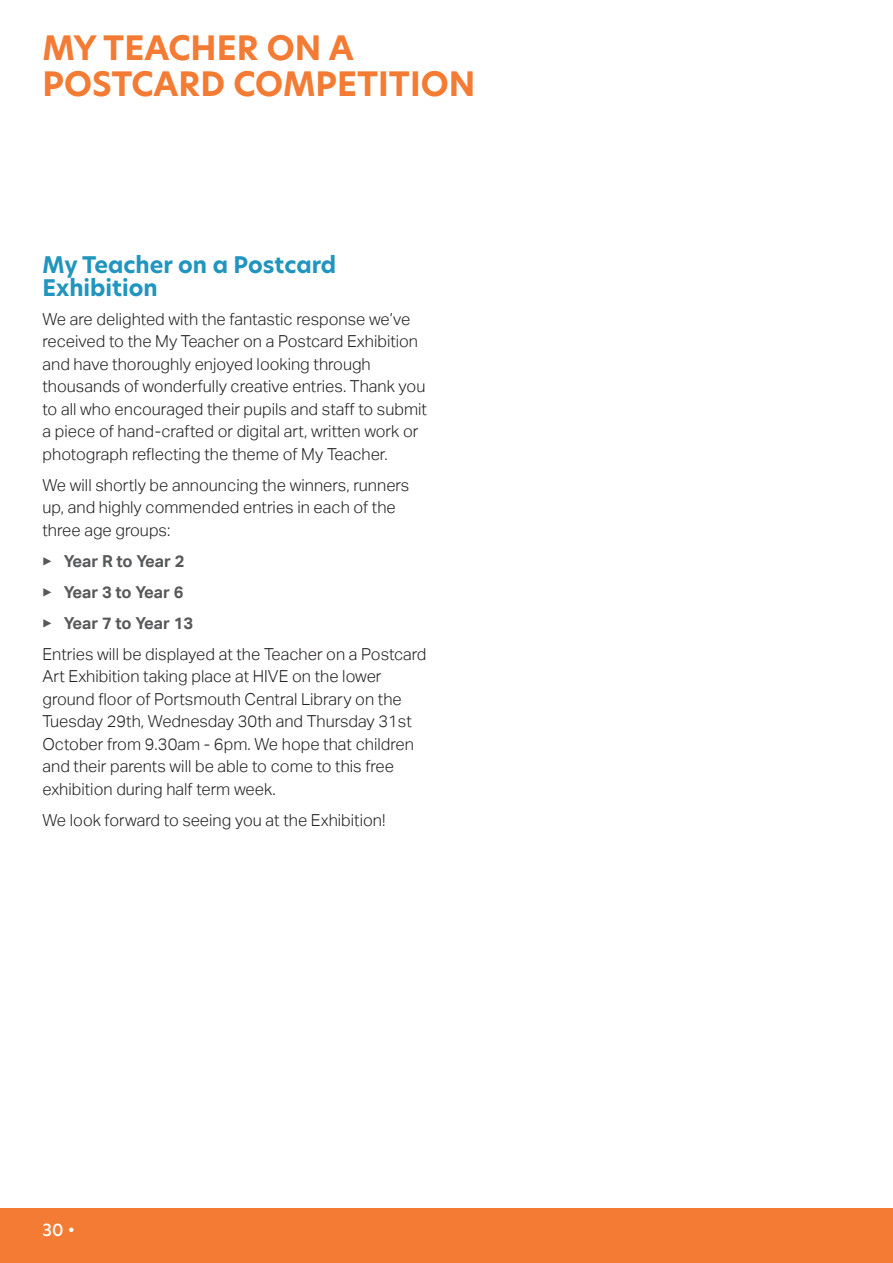
<style>
.page{position:relative;width:893px;height:1263px;background:#fff}
.page>*{position:absolute;margin:0;border:0;box-sizing:border-box;transform-origin:0 0}
.Award{font:700 33px/36px "Hero New";color:#f37b33}
.School{font:700 22.5px/22.5px "Hero New";color:#2195be}
.Body{font:300 16.5px/22.5px "Aktiv Grotesk";color:#231f20}
.t1{font:700 16.5px "Aktiv Grotesk";color:#57585a}
.t2{font:500 16.5px "Hero New";color:#fff}
.s1{font-weight:400}
</style>
<div class="page">
<div style="left:0;top:1208px;width:893px;height:55px;background:#f37b33"></div>
<p class="Award" style="left:43px;top:30px;width:434px">MY TEACHER ON A<br>POSTCARD COMPETITION</p>
<p class="School" style="left:43px;top:254px;width:295px">My Teacher on a Postcard<br>Exhibition</p>
<p class="Body" style="left:43px;top:308px;width:386px">We are delighted with the fantastic response we’ve received to the My Teacher on a Postcard Exhibition and have thoroughly enjoyed looking through thousands of wonderfully creative entries. Thank you to all who encouraged their pupils and staff to submit a piece of hand-crafted or digital art, written work or photograph reflecting the theme of My Teacher.</p>
<p class="Body" style="left:43px;top:474px;width:368px">We will shortly be announcing the winners, runners up, and highly commended entries in each of the three age groups:</p>
<p class="t1" style="left:43px;top:551px;width:143px"><span class="s1">▶</span> Year R to Year 2</p>
<p class="t1" style="left:43px;top:582px;width:142px"><span class="s1">▶</span> Year 3 to Year 6</p>
<p class="t1" style="left:43px;top:613px;width:152px"><span class="s1">▶</span> Year 7 to Year 13</p>
<p class="Body" style="left:43px;top:643px;width:385px">Entries will be displayed at the Teacher on a Postcard Art Exhibition taking place at HIVE on the lower ground floor of Portsmouth Central Library on the Tuesday 29th, Wednesday 30th and Thursday 31st October from 9.30am - 6pm. We hope that children and their parents will be able to come to this free exhibition during half term week.</p>
<p class="Body" style="left:43px;top:809px;width:344px">We look forward to seeing you at the Exhibition!</p>
<p class="t2" style="left:43px;top:1218px;width:34px">30 •</p>
</div>
